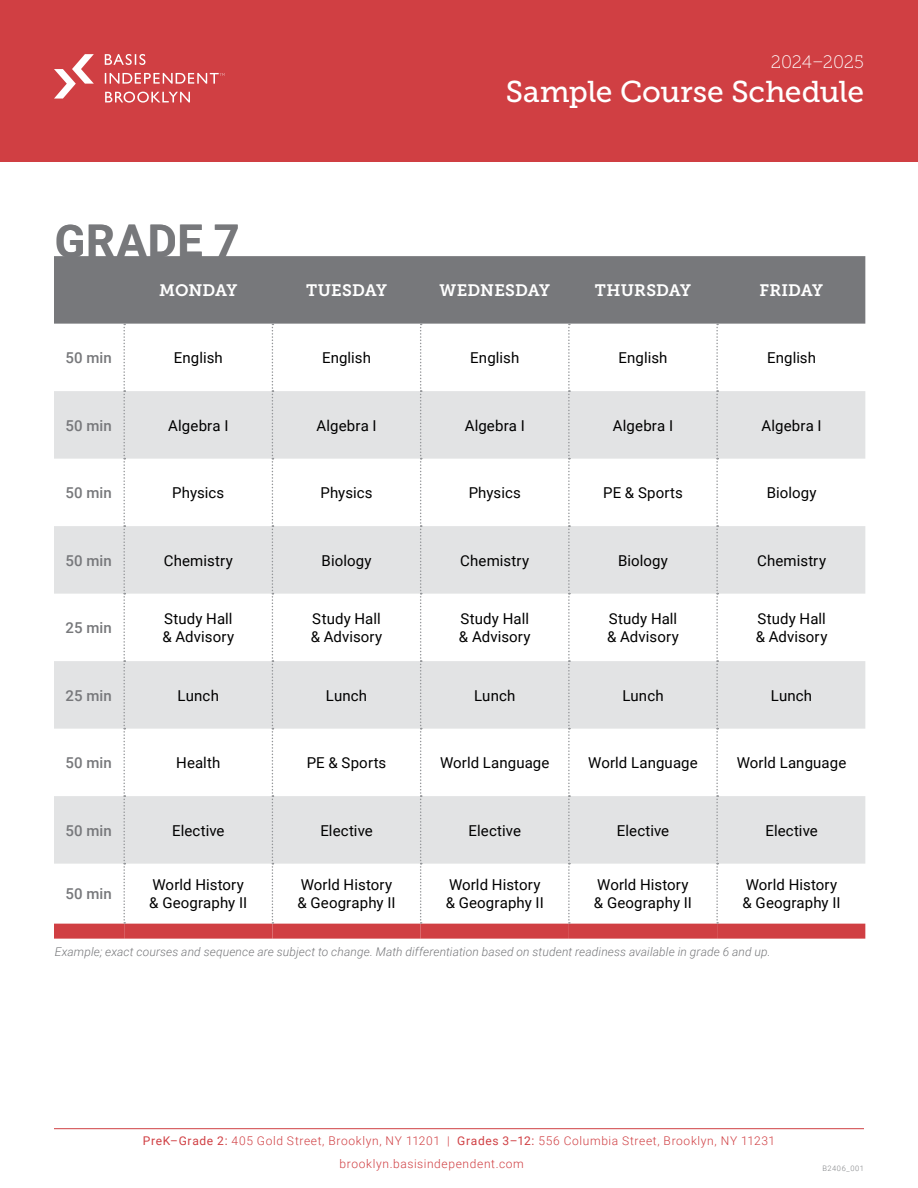
<style>
.page{position:relative;width:918px;height:1188px;background:#fff}
.page>*{position:absolute;margin:0;border:0;box-sizing:border-box;transform-origin:0 0}
.t1{font:700 45px "Roboto";letter-spacing:.02em;color:#77787b}
.t2{font:30px "Museo Slab 500";letter-spacing:-.005em;color:#fff}
.t3{font:18px "Museo Slab 100";letter-spacing:-.005em;color:#fff}
.t4{font:16.5px "Museo Slab 700";letter-spacing:.005em;color:#fff}
.t5{font:15px/18px "Roboto";letter-spacing:.005em;color:#000}
.t6{font:500 15px "Roboto";letter-spacing:.01em;color:#77787b}
.t7{font:300 12px/23px "Roboto";letter-spacing:.055em;color:#d03f43}
.t8{font:italic 300 12px "Roboto";letter-spacing:.01em;color:#77787b}
.t9{font:300 7.5px "Roboto";letter-spacing:.07em;color:#808285}
.s1{font-weight:400}
</style>
<div class="page">
<div style="left:0;top:0;width:918px;height:162px;background:#d03f43"></div>
<hr style="left:54px;top:1128px;width:810px;height:1px;background:#d03f43">
<svg style="left:105px;top:54px;width:40px;height:11px"></svg>
<svg style="left:54px;top:54px;width:40px;height:45px"></svg>
<svg style="left:105px;top:73px;width:120px;height:11px"></svg>
<svg style="left:105px;top:92px;width:85px;height:11px"></svg>
<div style="left:54px;top:256px;width:811px;height:68px;background:#77787b"></div>
<svg style="left:54px;top:391px;width:811px;height:473px;fill:#e2e3e4"></svg>
<div style="left:54px;top:924px;width:70px;height:15px;background:#d03f43"></div>
<div style="left:124px;top:924px;width:148px;height:15px;background:#d03f43"></div>
<div style="left:272px;top:924px;width:149px;height:15px;background:#d03f43"></div>
<div style="left:421px;top:924px;width:148px;height:15px;background:#d03f43"></div>
<div style="left:569px;top:924px;width:148px;height:15px;background:#d03f43"></div>
<div style="left:717px;top:924px;width:148px;height:15px;background:#d03f43"></div>
<svg style="left:123px;top:324px;width:2px;height:600px"></svg>
<svg style="left:272px;top:324px;width:1px;height:600px"></svg>
<svg style="left:420px;top:324px;width:2px;height:600px"></svg>
<svg style="left:568px;top:324px;width:2px;height:600px"></svg>
<svg style="left:716px;top:324px;width:2px;height:600px"></svg>
<h1 class="t1" style="left:55px;top:210px;width:187px">GRADE 7</h1>
<p class="t3" style="left:771px;top:52px;width:95px">2024–2025</p>
<h2 class="t2" style="left:506px;top:75px;width:360px">Sample Course Schedule</h2>
<p class="t4" style="left:159px;top:281px;width:80px">MONDAY</p>
<p class="t4" style="left:306px;top:281px;width:82px">TUESDAY</p>
<p class="t4" style="left:439px;top:281px;width:112px">WEDNESDAY</p>
<p class="t4" style="left:595px;top:281px;width:98px">THURSDAY</p>
<p class="t4" style="left:759px;top:281px;width:65px">FRIDAY</p>
<p class="t6" style="left:66px;top:347px;width:48px">50 min</p>
<p class="t5" style="left:174px;top:348px;width:50px">English</p>
<p class="t5" style="left:322px;top:348px;width:50px">English</p>
<p class="t5" style="left:470px;top:348px;width:50px">English</p>
<p class="t5" style="left:619px;top:348px;width:50px">English</p>
<p class="t5" style="left:767px;top:348px;width:50px">English</p>
<p class="t6" style="left:66px;top:415px;width:48px">50 min</p>
<p class="t5" style="left:168px;top:416px;width:62px">Algebra I</p>
<p class="t5" style="left:316px;top:416px;width:62px">Algebra I</p>
<p class="t5" style="left:465px;top:416px;width:62px">Algebra I</p>
<p class="t5" style="left:613px;top:416px;width:62px">Algebra I</p>
<p class="t5" style="left:762px;top:416px;width:62px">Algebra I</p>
<p class="t6" style="left:66px;top:482px;width:48px">50 min</p>
<p class="t5" style="left:172px;top:483px;width:54px">Physics</p>
<p class="t5" style="left:320px;top:483px;width:54px">Physics</p>
<p class="t5" style="left:469px;top:483px;width:54px">Physics</p>
<p class="t5" style="left:603px;top:483px;width:81px">PE &amp; Sports</p>
<p class="t5" style="left:767px;top:483px;width:51px">Biology</p>
<p class="t6" style="left:66px;top:550px;width:48px">50 min</p>
<p class="t5" style="left:164px;top:551px;width:71px">Chemistry</p>
<p class="t5" style="left:322px;top:551px;width:51px">Biology</p>
<p class="t5" style="left:460px;top:551px;width:70px">Chemistry</p>
<p class="t5" style="left:618px;top:551px;width:51px">Biology</p>
<p class="t5" style="left:757px;top:551px;width:70px">Chemistry</p>
<p class="t6" style="left:66px;top:617px;width:48px">25 min</p>
<p class="t5" style="left:162px;top:609px;width:73px">Study Hall &amp; Advisory</p>
<p class="t5" style="left:311px;top:609px;width:73px">Study Hall &amp; Advisory</p>
<p class="t5" style="left:459px;top:609px;width:73px">Study Hall &amp; Advisory</p>
<p class="t5" style="left:607px;top:609px;width:73px">Study Hall &amp; Advisory</p>
<p class="t5" style="left:756px;top:609px;width:73px">Study Hall &amp; Advisory</p>
<p class="t6" style="left:66px;top:685px;width:48px">25 min</p>
<p class="t5" style="left:178px;top:686px;width:43px">Lunch</p>
<p class="t5" style="left:326px;top:686px;width:43px">Lunch</p>
<p class="t5" style="left:474px;top:686px;width:43px">Lunch</p>
<p class="t5" style="left:622px;top:686px;width:43px">Lunch</p>
<p class="t5" style="left:771px;top:686px;width:43px">Lunch</p>
<p class="t6" style="left:66px;top:752px;width:48px">50 min</p>
<p class="t5" style="left:176px;top:753px;width:46px">Health</p>
<p class="t5" style="left:307px;top:753px;width:81px">PE &amp; Sports</p>
<p class="t5" style="left:440px;top:753px;width:111px">World Language</p>
<p class="t5" style="left:588px;top:753px;width:111px">World Language</p>
<p class="t5" style="left:737px;top:753px;width:111px">World Language</p>
<p class="t6" style="left:66px;top:820px;width:48px">50 min</p>
<p class="t5" style="left:172px;top:821px;width:54px">Elective</p>
<p class="t5" style="left:320px;top:821px;width:54px">Elective</p>
<p class="t5" style="left:469px;top:821px;width:54px">Elective</p>
<p class="t5" style="left:617px;top:821px;width:54px">Elective</p>
<p class="t5" style="left:765px;top:821px;width:54px">Elective</p>
<p class="t6" style="left:66px;top:883px;width:48px">50 min</p>
<p class="t5" style="left:149px;top:875px;width:100px">World History &amp; Geography II</p>
<p class="t5" style="left:298px;top:875px;width:100px">World History &amp; Geography II</p>
<p class="t5" style="left:446px;top:875px;width:100px">World History &amp; Geography II</p>
<p class="t5" style="left:594px;top:875px;width:100px">World History &amp; Geography II</p>
<p class="t5" style="left:743px;top:875px;width:100px">World History &amp; Geography II</p>
<p class="t8" style="left:55px;top:943px;width:717px">Example; exact courses and sequence are subject to change. Math differentiation based on student readiness available in grade 6 and up.</p>
<p class="t7" style="left:340px;top:1129px;width:437px;text-indent:-197px"><span class="s1">PreK–Grade 2:</span> 405 Gold Street, Brooklyn, NY 11201 | <span class="s1">Grades 3–12:</span> 556 Columbia Street, Brooklyn, NY 11231 brooklyn.basisindependent.com</p>
<p class="t9" style="left:823px;top:1163px;width:43px">B2406_001</p>
</div>
